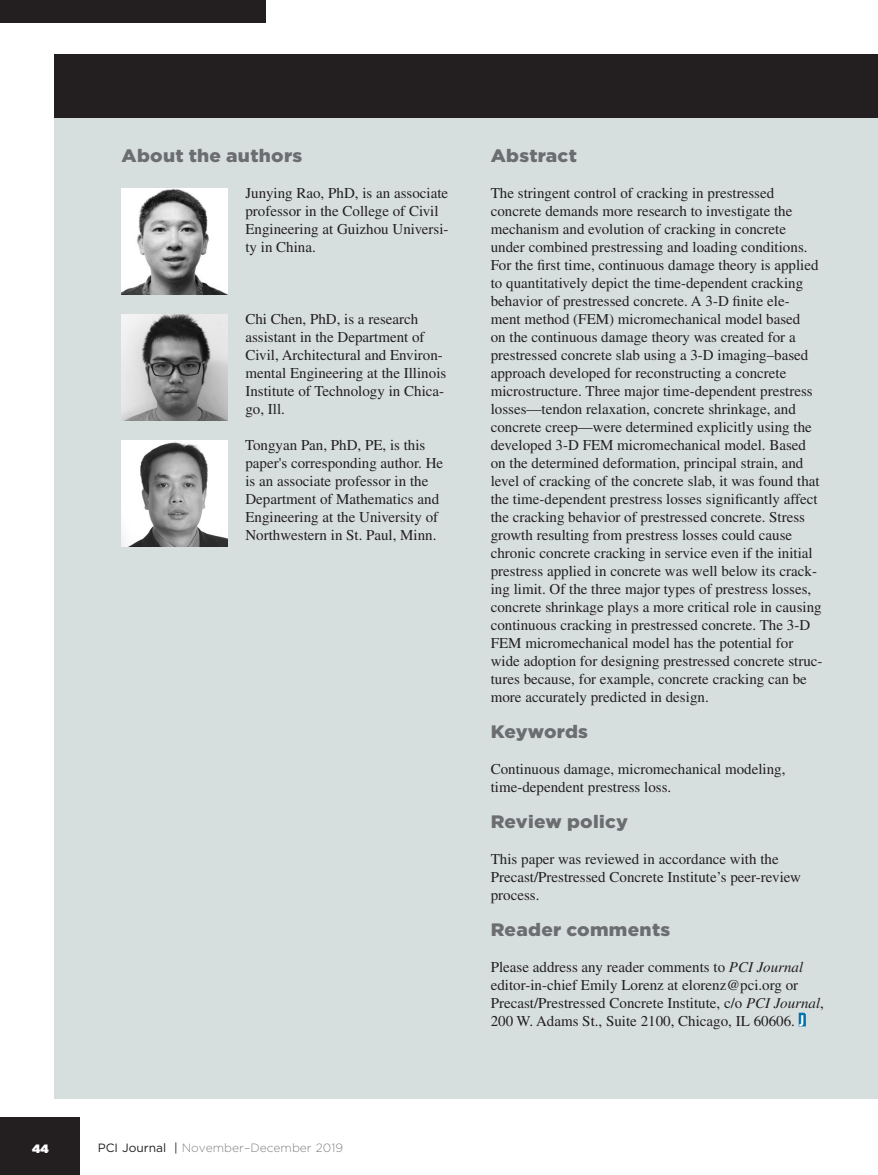
<style>
.page{position:relative;width:878px;height:1175px;background:#fff}
.page>*{position:absolute;margin:0;border:0;box-sizing:border-box;transform-origin:0 0}
.Subhead{font:900 18px "Gotham";letter-spacing:.015em;color:#6c6d70;scale:1.06 1}
.Body{font:15px/18px "Times LT Std";color:#231f20}
.t1{font:300 12px "Gotham";color:#808285}
.t2{font:900 12px "Gotham";color:#fff}
.s1{font-style:italic}
.s2{font-family:"Myriad Pro";font-weight:700;font-stretch:condensed;font-size:16.05px;color:#fff}
.s3{font-weight:400;color:#231f20}
</style>
<div class="page">
<div style="left:0;top:1117px;width:80px;height:57px;background:#231f20"></div>
<div style="left:0;top:0;width:266px;height:23px;background:#231f20"></div>
<div style="left:54px;top:85px;width:824px;height:1013px;background:#d7dfde"></div>
<img style="left:122px;top:188px;width:105px;height:106px">
<img style="left:122px;top:314px;width:105px;height:106px">
<img style="left:122px;top:440px;width:105px;height:106px">
<svg style="left:798px;top:1012px;width:7px;height:14px"></svg>
<div style="left:54px;top:54px;width:824px;height:63px;background:#231f20"></div>
<p class="Subhead" style="left:122px;top:143px;width:172px">About the authors</p>
<p class="Body" style="left:245px;top:184px;width:205px">Junying Rao, PhD, is an associate professor in the College of Civil<br>Engineering at Guizhou Universi&shy;ty in China.</p>
<p class="Body" style="left:245px;top:310px;width:202px">Chi Chen, PhD, is a research assistant in the Department of<br>Civil, Architectural and Environ&shy;mental Engineering at the Illinois<br>Institute of Technology in Chica&shy;go, Ill.</p>
<p class="Body" style="left:245px;top:436px;width:199px">Tongyan Pan, PhD, PE, is this paper's corresponding author. He is an associate professor in the<br>Department of Mathematics and<br>Engineering at the University of<br>Northwestern in St. Paul, Minn.</p>
<p class="Subhead" style="left:490px;top:143px;width:83px">Abstract</p>
<p class="Body" style="left:490px;top:184px;width:333px">The stringent control of cracking in prestressed concrete demands more research to investigate the mechanism and evolution of cracking in concrete under combined prestressing and loading conditions.<br>For the first time, continuous damage theory is applied to quantitatively depict the time-dependent cracking behavior of prestressed concrete. A 3-D finite ele&shy;ment method (FEM) micromechanical model based<br>on the continuous damage theory was created for a prestressed concrete slab using a 3-D imaging–based approach developed for reconstructing a concrete microstructure. Three major time-dependent prestress losses—tendon relaxation, concrete shrinkage, and concrete creep—were determined explicitly using the developed 3-D FEM micromechanical model. Based on the determined deformation, principal strain, and level of cracking of the concrete slab, it was found that the time-dependent prestress losses significantly affect the cracking behavior of prestressed concrete. Stress growth resulting from prestress losses could cause chronic concrete cracking in service even if the initial prestress applied in concrete was well below its crack&shy;ing limit. Of the three major types of prestress losses, concrete shrinkage plays a more critical role in causing continuous cracking in prestressed concrete. The 3-D FEM micromechanical model has the potential for wide adoption for designing prestressed concrete struc&shy;tures because, for example, concrete cracking can be more accurately predicted in design.</p>
<p class="Subhead" style="left:490px;top:719px;width:93px">Keywords</p>
<p class="Body" style="left:490px;top:760px;width:296px">Continuous damage, micromechanical modeling, time-dependent prestress loss.</p>
<p class="Subhead" style="left:490px;top:809px;width:131px">Review policy</p>
<p class="Body" style="left:490px;top:850px;width:312px">This paper was reviewed in accordance with the<br>Precast/Prestressed Concrete Institute’s peer-review process.</p>
<p class="Subhead" style="left:490px;top:917px;width:171px">Reader comments</p>
<p class="Body" style="left:490px;top:958px;width:334px">Please address any reader comments to <span class="s1">PCI Journal </span>editor-in-chief Emily Lorenz at elorenz@pci.org or Precast/Prestressed Concrete Institute, c/o <span class="s1">PCI Journal</span>, 200 W. Adams St., Suite 2100, Chicago, IL 60606. <span class="s2">J</span></p>
<p class="t2" style="left:32px;top:1139px;width:18px">44</p>
<p class="t1" style="left:98px;top:1140px;width:247px"><span class="s3">PCI Journal</span> <span class="s3">|</span> November–December 2019</p>
</div>
